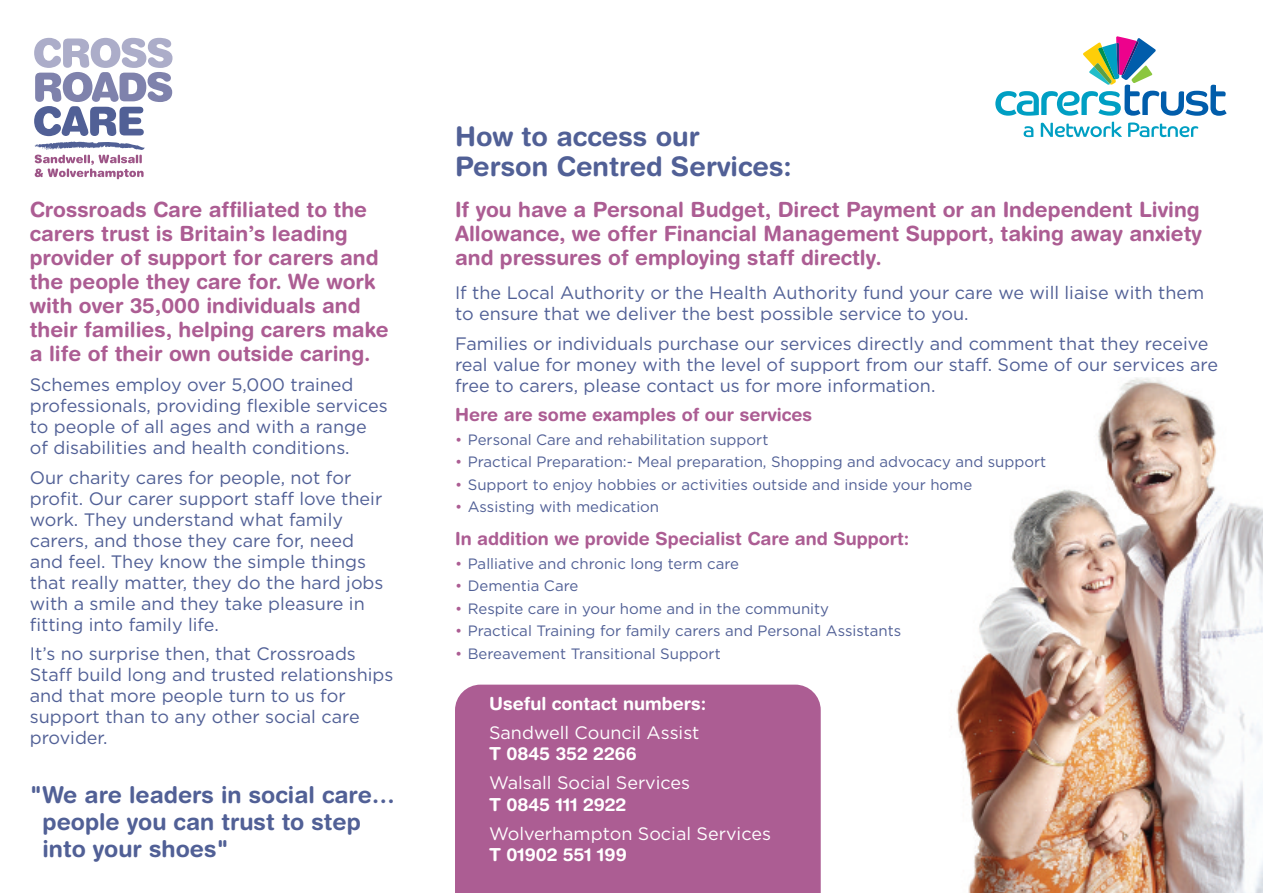
<style>
.page{position:relative;width:1263px;height:893px;background:#fff}
.page>*{position:absolute;margin:0;border:0;box-sizing:border-box;transform-origin:0 0}
.t1{font:700 27px/30px "Helvetica Rounded LT Std";color:#516096}
.t2{font:700 23.1px/27px "Helvetica Rounded LT Std";color:#516096}
.t3{font:700 21px/24px "Helvetica Rounded LT Std";color:#ac5d93}
.t4{font:18px/21px "Gotham";color:#516096}
.t5{font:700 18px "Helvetica Rounded LT Std";color:#ac5d93}
.t6{font:18px "Gotham";color:#fff}
.t7{font:700 18px "Helvetica Rounded LT Std";color:#fff}
.t8{font:15px "Gotham";color:#516096}
.s1{color:#ac5d93}
</style>
<div class="page">
<img style="left:951px;top:377px;width:312px;height:516px">
<svg style="left:34px;top:38px;width:138px;height:141px"></svg>
<svg style="left:995px;top:36px;width:232px;height:80px"></svg>
<svg style="left:1024px;top:126px;width:9px;height:11px"></svg>
<svg style="left:1041px;top:122px;width:81px;height:15px"></svg>
<svg style="left:1128px;top:122px;width:70px;height:15px"></svg>
<div style="left:455px;top:685px;width:366px;height:208px;background:#ac5d93"></div>
<p class="t3" style="left:30px;top:200px;width:360px">Crossroads Care affiliated to the carers trust is Britain’s leading provider of support for carers and the people they care for. We work with over 35,000 individuals and their families, helping carers make a life of their own outside caring.</p>
<p class="t4" style="left:30px;top:374px;width:360px">Schemes employ over 5,000 trained professionals, providing flexible services to people of all ages and with a range of disabilities and health conditions.</p>
<p class="t4" style="left:30px;top:467px;width:355px">Our charity cares for people, not for profit. Our carer support staff love their work. They understand what family carers, and those they care for, need and feel. They know the simple things that really matter, they do the hard jobs with a smile and they take pleasure in fitting into family life.</p>
<p class="t4" style="left:30px;top:643px;width:365px">It’s no surprise then, that Crossroads<br>Staff build long and trusted relationships and that more people turn to us for support than to any other social care provider.</p>
<p class="t2" style="left:43px;top:783px;width:354px;text-indent:-13px">"We are leaders in social care… people you can trust to step into your shoes"</p>
<h1 class="t1" style="left:455px;top:124px;width:338px">How to access our<br>Person Centred Services:</h1>
<p class="t3" style="left:455px;top:200px;width:748px;text-align:justify">If you have a Personal Budget, Direct Payment or an Independent Living Allowance, we offer Financial Management Support, taking away anxiety and pressures of employing staff directly.</p>
<p class="t4" style="left:455px;top:282px;width:751px">If the Local Authority or the Health Authority fund your care we will liaise with them to ensure that we deliver the best possible service to you.</p>
<p class="t4" style="left:455px;top:333px;width:764px">Families or individuals purchase our services directly and comment that they receive real value for money with the level of support from our staff. Some of our services are free to carers, please contact us for more information.</p>
<p class="t5" style="left:455px;top:408px;width:359px">Here are some examples of our services</p>
<p class="t8" style="left:455px;top:431px;width:315px"><span class="s1">•</span> Personal Care and rehabilitation support</p>
<p class="t8" style="left:455px;top:454px;width:593px"><span class="s1">•</span> Practical Preparation:- Meal preparation, Shopping and advocacy and support</p>
<p class="t8" style="left:455px;top:476px;width:519px"><span class="s1">•</span> Support to enjoy hobbies or activities outside and inside your home</p>
<p class="t8" style="left:455px;top:499px;width:206px"><span class="s1">•</span> Assisting with medication</p>
<p class="t5" style="left:455px;top:532px;width:456px">In addition we provide Specialist Care and Support:</p>
<p class="t8" style="left:455px;top:555px;width:286px"><span class="s1">•</span> Palliative and chronic long term care</p>
<p class="t8" style="left:455px;top:578px;width:125px"><span class="s1">•</span> Dementia Care</p>
<p class="t8" style="left:455px;top:600px;width:376px"><span class="s1">•</span> Respite care in your home and in the community</p>
<p class="t8" style="left:455px;top:623px;width:448px"><span class="s1">•</span> Practical Training for family carers and Personal Assistants</p>
<p class="t8" style="left:455px;top:645px;width:267px"><span class="s1">•</span> Bereavement Transitional Support</p>
<p class="t7" style="left:489px;top:697px;width:219px">Useful contact numbers:</p>
<p class="t6" style="left:489px;top:723px;width:212px">Sandwell Council Assist</p>
<p class="t7" style="left:489px;top:747px;width:149px">T 0845 352 2266</p>
<p class="t6" style="left:489px;top:773px;width:203px">Walsall Social Services</p>
<p class="t7" style="left:489px;top:798px;width:139px">T 0845 111 2922</p>
<p class="t6" style="left:489px;top:824px;width:283px">Wolverhampton Social Services</p>
<p class="t7" style="left:489px;top:848px;width:139px">T 01902 551 199</p>
</div>
